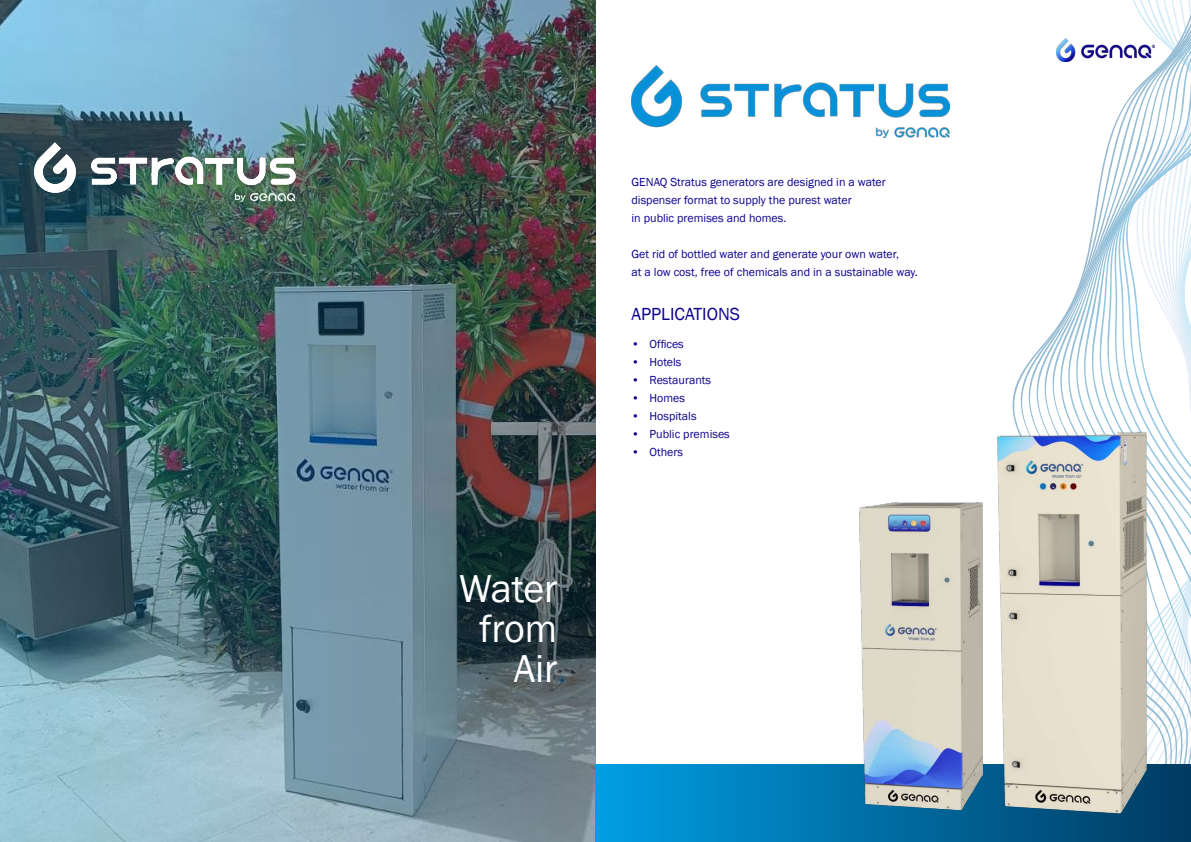
<style>
.page{position:relative;width:1191px;height:842px;background:#fff}
.page>*{position:absolute;margin:0;border:0;box-sizing:border-box;transform-origin:0 0}
.t1{font:40px/40px "Franklin Gothic";color:#fff;text-align:right}
.t2{font:18px "Franklin Gothic";color:#0c0091}
.t3{font:12px/18px "Franklin Gothic";color:#0c0091}
</style>
<div class="page">
<img style="left:0;top:0;width:595px;height:842px">
<svg style="left:235px;top:193px;width:60px;height:9px"></svg>
<svg style="left:32px;top:142px;width:46px;height:51px"></svg>
<img style="left:91px;top:156px;width:204px;height:30px">
<img style="left:631px;top:65px;width:318px;height:72px">
<svg style="left:1060px;top:38px;width:8px;height:381px"></svg>
<svg style="left:1068px;top:40px;width:8px;height:379px"></svg>
<svg style="left:1076px;top:45px;width:8px;height:374px"></svg>
<svg style="left:1084px;top:44px;width:7px;height:375px"></svg>
<svg style="left:1091px;top:44px;width:8px;height:375px"></svg>
<svg style="left:1099px;top:44px;width:8px;height:375px"></svg>
<svg style="left:1107px;top:45px;width:7px;height:372px"></svg>
<svg style="left:1114px;top:44px;width:4px;height:375px"></svg>
<svg style="left:1118px;top:45px;width:4px;height:370px"></svg>
<svg style="left:1122px;top:46px;width:4px;height:373px"></svg>
<svg style="left:1126px;top:0;width:65px;height:764px"></svg>
<div style="left:595px;top:764px;width:596px;height:78px;background:linear-gradient(to right,#009ee3,#003a60)"></div>
<img style="left:833px;top:502px;width:133px;height:307px">
<img style="left:966px;top:419px;width:189px;height:402px">
<h1 class="t1" style="left:459px;top:570px;width:100px">Water from<br>Air</h1>
<p class="t3" style="left:631px;top:173px;width:256px">GENAQ Stratus generators are designed in a water dispenser format to supply the purest water<br>in public premises and homes.</p>
<p class="t3" style="left:631px;top:245px;width:288px">Get rid of bottled water and generate your own water,<br>at a low cost, free of chemicals and in a sustainable way.</p>
<h2 class="t2" style="left:631px;top:303px;width:110px">APPLICATIONS</h2>
<p class="t3" style="left:631px;top:335px;width:54px">• Offices</p>
<p class="t3" style="left:631px;top:353px;width:51px">• Hotels</p>
<p class="t3" style="left:631px;top:371px;width:81px">• Restaurants</p>
<p class="t3" style="left:631px;top:389px;width:55px">• Homes</p>
<p class="t3" style="left:631px;top:407px;width:67px">• Hospitals</p>
<p class="t3" style="left:631px;top:425px;width:100px">• Public premises</p>
<p class="t3" style="left:631px;top:443px;width:53px">• Others</p>
</div>
